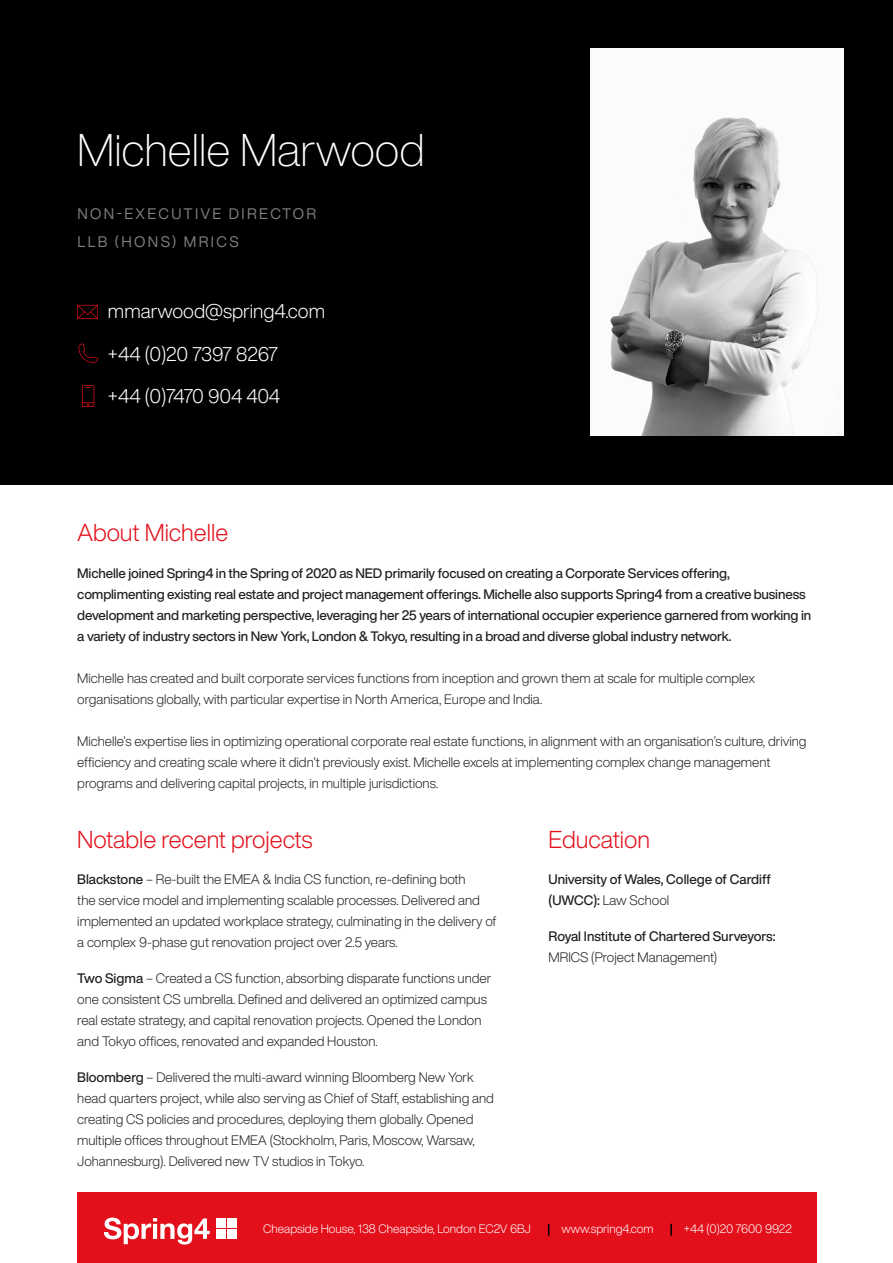
<style>
.page{position:relative;width:893px;height:1263px;background:#fff}
.page>*{position:absolute;margin:0;border:0;box-sizing:border-box;transform-origin:0 0}
.t1{font:300 expanded 45px "Helvetica Now Display";color:#fff}
.t2{font:300 24px "Helvetica Now Display";color:#e30f1a}
.t3{font:300 19.5px "Helvetica Now Display";letter-spacing:-.005em;color:#fff}
.t4{font:15px "Helvetica Now Display";letter-spacing:.16em;color:#7c7e81}
.t5{font:300 13.5px/21px "Helvetica Now Display";color:#231f20}
.t6{font:500 13.5px/21px "Helvetica Now Display";letter-spacing:-.01em;color:#231f20}
.t7{font:300 12px "Helvetica Now Display";color:#fff}
.s1{font-weight:500}
.s2{font-weight:300}
</style>
<div class="page">
<div style="left:0;top:0;width:893px;height:485px;background:#000"></div>
<div style="left:77px;top:1193px;width:739px;height:70px;background:#e30f1a"></div>
<svg style="left:104px;top:1217px;width:106px;height:27px"></svg>
<div style="left:216px;top:1218px;width:10px;height:10px;background:#fff"></div>
<div style="left:227px;top:1218px;width:10px;height:10px;background:#fff"></div>
<div style="left:216px;top:1229px;width:10px;height:10px;background:#fff"></div>
<div style="left:227px;top:1229px;width:10px;height:10px;background:#fff"></div>
<svg style="left:82px;top:385px;width:12px;height:22px"></svg>
<svg style="left:77px;top:305px;width:21px;height:14px"></svg>
<svg style="left:78px;top:344px;width:20px;height:19px"></svg>
<svg style="left:548px;top:1224px;width:1px;height:12px"></svg>
<svg style="left:670px;top:1224px;width:2px;height:12px"></svg>
<img style="left:590px;top:48px;width:253px;height:387px">
<p class="t1" style="left:77px;top:119px;width:349px">Michelle Marwood</p>
<p class="t4" style="left:77px;top:203px;width:240px">NON-EXECUTIVE DIRECTOR</p>
<p class="t4" style="left:77px;top:231px;width:163px">LLB (HONS) MRICS</p>
<p class="t3" style="left:108px;top:298px;width:219px">mmarwood@spring4.com</p>
<p class="t3" style="left:108px;top:341px;width:172px">+44 (0)20 7397 8267</p>
<p class="t3" style="left:108px;top:383px;width:174px">+44 (0)7470 904 404</p>
<p class="t2" style="left:77px;top:517px;width:152px">About Michelle</p>
<p class="t6" style="left:77px;top:563px;width:735px">Michelle joined Spring4 in the Spring of 2020 as NED primarily focused on creating a Corporate Services offering, complimenting existing real estate and project management offerings. Michelle also supports Spring4 from a creative business development and marketing perspective, leveraging her 25 years of international occupier experience garnered from working in a variety of industry sectors in New York, London &amp; Tokyo, resulting in a broad and diverse global industry network.</p>
<p class="t5" style="left:77px;top:667px;width:679px">Michelle has created and built corporate services functions from inception and grown them at scale for multiple complex organisations globally, with particular expertise in North America, Europe and India.</p>
<p class="t5" style="left:77px;top:730px;width:731px">Michelle’s expertise lies in optimizing operational corporate real estate functions, in alignment with an organisation’s culture, driving efficiency and creating scale where it didn’t previously exist. Michelle excels at implementing complex change management programs and delivering capital projects, in multiple jurisdictions.</p>
<p class="t2" style="left:77px;top:823px;width:237px">Notable recent projects</p>
<p class="t5" style="left:77px;top:868px;width:421px"><span class="s1">Blackstone</span> – Re-built the EMEA &amp; India CS function, re-defining both<br>the service model and implementing scalable processes. Delivered and implemented an updated workplace strategy, culminating in the delivery of a complex 9-phase gut renovation project over 2.5 years.</p>
<p class="t5" style="left:77px;top:967px;width:416px"><span class="s1">Two Sigma</span> – Created a CS function, absorbing disparate functions under one consistent CS umbrella. Defined and delivered an optimized campus real estate strategy, and capital renovation projects. Opened the London and Tokyo offices, renovated and expanded Houston.</p>
<p class="t5" style="left:77px;top:1066px;width:418px"><span class="s1">Bloomberg</span> – Delivered the multi-award winning Bloomberg New York head quarters project, while also serving as Chief of Staff, establishing and creating CS policies and procedures, deploying them globally. Opened multiple offices throughout EMEA (Stockholm, Paris, Moscow, Warsaw, Johannesburg). Delivered new TV studios in Tokyo.</p>
<p class="t2" style="left:549px;top:823px;width:103px">Education</p>
<p class="t6" style="left:549px;top:868px;width:224px">University of Wales, College of Cardiff (UWCC): <span class="s2">Law School</span></p>
<p class="t6" style="left:549px;top:925px;width:228px">Royal Institute of Chartered Surveyors:<br><span class="s2">MRICS (Project Management)</span></p>
<p class="t7" style="left:263px;top:1221px;width:269px">Cheapside House, 138 Cheapside, London EC2V 6BJ</p>
<p class="t7" style="left:561px;top:1221px;width:94px">www.spring4.com</p>
<p class="t7" style="left:684px;top:1221px;width:110px">+44 (0)20 7600 9922</p>
</div>
